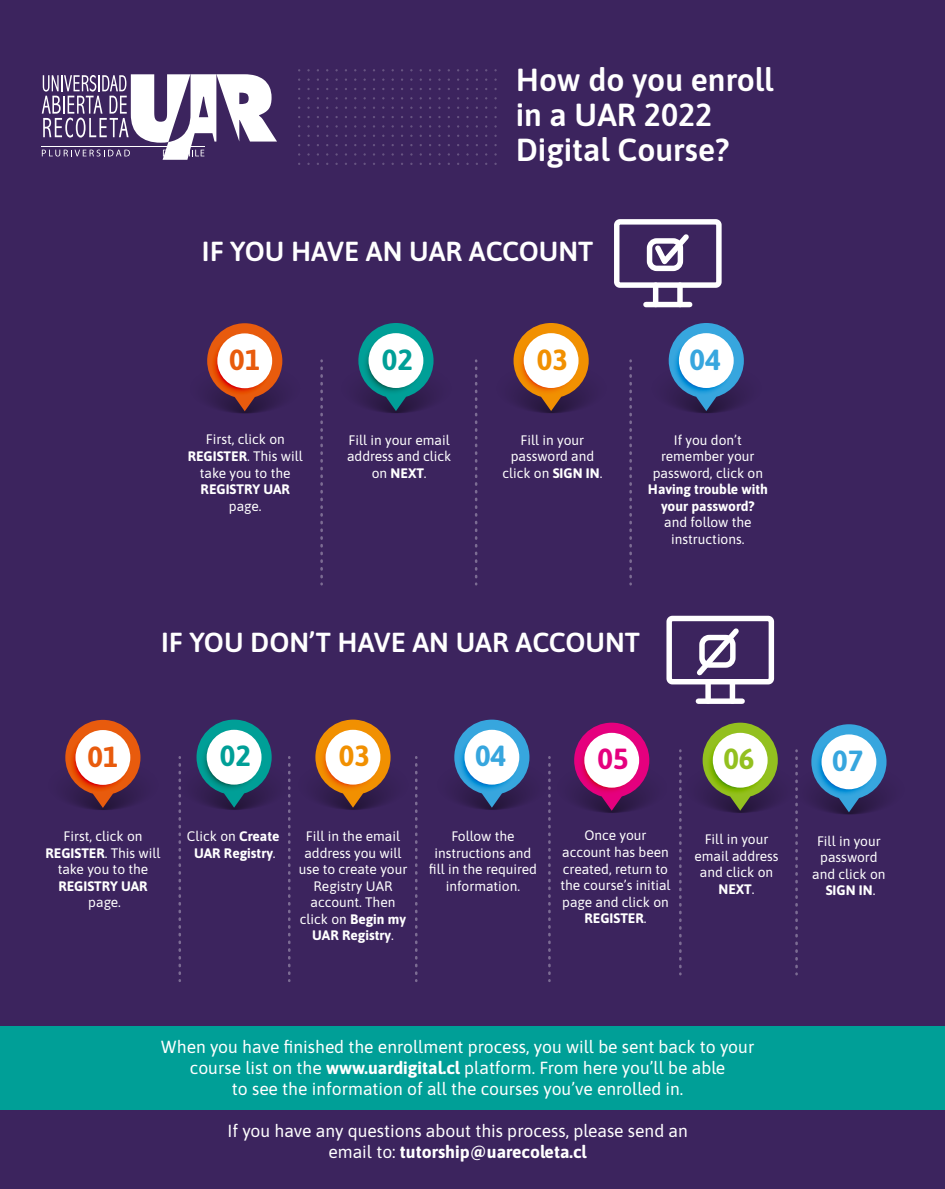
<style>
.page{position:relative;width:945px;height:1189px;background:#fff}
.page>*{position:absolute;margin:0;border:0;box-sizing:border-box;transform-origin:0 0}
.t1{font:31.88px/35px "Asap";color:#fff}
.t2{font:700 29px "Asap";color:#37a6de}
.t3{font:700 29px "Asap";color:#009f97}
.t4{font:700 29px "Asap";color:#f19001}
.t5{font:700 29px "Asap";color:#e85b0d}
.t6{font:700 29px "Asap";color:#e5007e}
.t7{font:700 29px "Asap";color:#93c01f}
.t8{font:27.5px "Asap";color:#fff}
.t9{font:17.5px/21px "Asap";color:#fff;text-align:center}
.t10{font:13.75px/16.5px "Asap";color:#fff;text-align:center}
.t11{font:700 13.75px/16.5px "Asap";color:#fff;text-align:center}
.s1{font-weight:700}
.s2{font-weight:400}
</style>
<div class="page">
<div style="left:0;top:0;width:944px;height:1188px;background:#3c245e"></div>
<div style="left:0;top:1026px;width:944px;height:83px;background:#009f97"></div>
<svg style="left:358px;top:323px;width:75px;height:88px"></svg>
<svg style="left:360px;top:333px;width:63px;height:63px"></svg>
<div style="left:368px;top:333px;width:55px;height:55px;background:#fff;border-radius:50%"></div>
<svg style="left:513px;top:323px;width:75px;height:88px"></svg>
<svg style="left:515px;top:333px;width:63px;height:63px"></svg>
<div style="left:523px;top:333px;width:55px;height:55px;background:#fff;border-radius:50%"></div>
<svg style="left:668px;top:323px;width:75px;height:88px"></svg>
<svg style="left:671px;top:333px;width:62px;height:63px"></svg>
<div style="left:678px;top:333px;width:55px;height:55px;background:#fff;border-radius:50%"></div>
<svg style="left:320px;top:367px;width:3px;height:217px"></svg>
<svg style="left:475px;top:367px;width:2px;height:217px"></svg>
<svg style="left:629px;top:367px;width:3px;height:217px"></svg>
<svg style="left:207px;top:323px;width:75px;height:88px"></svg>
<svg style="left:209px;top:333px;width:63px;height:63px"></svg>
<div style="left:217px;top:333px;width:55px;height:55px;background:#fff;border-radius:50%"></div>
<hr style="left:41px;top:146px;width:163px;height:1px;background:#fff">
<svg style="left:42px;top:74px;width:235px;height:86px"></svg>
<div style="left:614px;top:219px;width:107px;height:69px;border:5px solid #fff;border-radius:3px"></div>
<div style="left:653px;top:285px;width:5px;height:19px;background:#fff"></div>
<div style="left:677px;top:285px;width:5px;height:19px;background:#fff"></div>
<div style="left:646px;top:302px;width:43px;height:5px;background:#fff"></div>
<svg style="left:652px;top:234px;width:37px;height:31px"></svg>
<div style="left:646px;top:238px;width:37px;height:33px;border:5px solid #fff;border-radius:7px"></div>
<svg style="left:196px;top:719px;width:76px;height:88px"></svg>
<svg style="left:199px;top:729px;width:63px;height:63px"></svg>
<div style="left:207px;top:729px;width:54px;height:55px;background:#fff;border-radius:50%"></div>
<svg style="left:315px;top:719px;width:75px;height:88px"></svg>
<svg style="left:317px;top:729px;width:63px;height:63px"></svg>
<div style="left:325px;top:729px;width:55px;height:55px;background:#fff;border-radius:50%"></div>
<svg style="left:454px;top:719px;width:75px;height:88px"></svg>
<svg style="left:456px;top:729px;width:63px;height:63px"></svg>
<div style="left:464px;top:729px;width:55px;height:55px;background:#fff;border-radius:50%"></div>
<svg style="left:178px;top:764px;width:3px;height:217px"></svg>
<svg style="left:288px;top:764px;width:2px;height:217px"></svg>
<svg style="left:415px;top:764px;width:2px;height:217px"></svg>
<svg style="left:548px;top:764px;width:2px;height:217px"></svg>
<svg style="left:574px;top:722px;width:75px;height:88px"></svg>
<svg style="left:576px;top:732px;width:63px;height:63px"></svg>
<div style="left:584px;top:732px;width:55px;height:55px;background:#fff;border-radius:50%"></div>
<svg style="left:702px;top:722px;width:75px;height:88px"></svg>
<svg style="left:704px;top:732px;width:63px;height:63px"></svg>
<div style="left:712px;top:732px;width:55px;height:55px;background:#fff;border-radius:50%"></div>
<svg style="left:811px;top:724px;width:75px;height:88px"></svg>
<svg style="left:813px;top:734px;width:63px;height:63px"></svg>
<div style="left:821px;top:734px;width:55px;height:55px;background:#fff;border-radius:50%"></div>
<svg style="left:679px;top:757px;width:2px;height:217px"></svg>
<svg style="left:795px;top:757px;width:2px;height:217px"></svg>
<svg style="left:65px;top:719px;width:75px;height:88px"></svg>
<svg style="left:68px;top:729px;width:62px;height:63px"></svg>
<div style="left:75px;top:729px;width:55px;height:55px;background:#fff;border-radius:50%"></div>
<div style="left:666px;top:615px;width:108px;height:69px;border:5px solid #fff;border-radius:3px"></div>
<div style="left:705px;top:681px;width:5px;height:20px;background:#fff"></div>
<div style="left:729px;top:681px;width:6px;height:20px;background:#fff"></div>
<div style="left:698px;top:698px;width:44px;height:5px;background:#fff"></div>
<svg style="left:691px;top:628px;width:52px;height:52px"></svg>
<div style="left:699px;top:634px;width:36px;height:33px;border:5px solid #fff;border-radius:7px"></div>
<h1 class="t1" style="left:515px;top:61px;width:259px">How do you enroll in a UAR 2022<br>Digital Course?</h1>
<h3 class="t8" style="left:202px;top:233px;width:393px">IF YOU HAVE AN UAR ACCOUNT</h3>
<h2 class="t5" style="left:229px;top:339px;width:33px">01</h2>
<h2 class="t2" style="left:689px;top:339px;width:33px">04</h2>
<h2 class="t3" style="left:382px;top:339px;width:33px">02</h2>
<h2 class="t4" style="left:537px;top:339px;width:33px">03</h2>
<p class="t10" style="left:188px;top:430px;width:117px">First, click on<br><span class="s1">REGISTER</span>. This will take you to the</p>
<p class="t11" style="left:200px;top:480px;width:91px">REGISTRY UAR</p>
<p class="t10" style="left:229px;top:496px;width:34px">page.</p>
<p class="t10" style="left:347px;top:430px;width:106px">Fill in your email address and click on <span class="s1">NEXT</span>.</p>
<p class="t10" style="left:502px;top:430px;width:102px">Fill in your password and click on <span class="s1">SIGN IN</span>.</p>
<p class="t10" style="left:652px;top:430px;width:112px">If you don’t remember your password, click on</p>
<p class="t11" style="left:648px;top:480px;width:121px">Having trouble with your password?</p>
<p class="t10" style="left:664px;top:513px;width:89px">and follow the instructions.</p>
<h3 class="t8" style="left:161px;top:623px;width:480px">IF YOU DON’T HAVE AN UAR ACCOUNT</h3>
<h2 class="t3" style="left:220px;top:736px;width:33px">02</h2>
<h2 class="t4" style="left:339px;top:736px;width:33px">03</h2>
<h2 class="t2" style="left:475px;top:736px;width:33px">04</h2>
<h2 class="t5" style="left:87px;top:736px;width:33px">01</h2>
<h2 class="t2" style="left:832px;top:740px;width:33px">07</h2>
<h2 class="t6" style="left:597px;top:739px;width:33px">05</h2>
<h2 class="t7" style="left:723px;top:739px;width:33px">06</h2>
<p class="t10" style="left:45px;top:827px;width:117px">First, click on<br><span class="s1">REGISTER</span>. This will take you to the</p>
<p class="t11" style="left:58px;top:876px;width:91px">REGISTRY UAR</p>
<p class="t10" style="left:88px;top:893px;width:34px">page.</p>
<p class="t11" style="left:187px;top:827px;width:94px"><span class="s2">Click on</span> Create<br>UAR Registry<span class="s2">.</span></p>
<p class="t10" style="left:299px;top:827px;width:110px">Fill in the email address you will use to create your<br>Registry UAR account. Then click on <span class="s1">Begin my<br>UAR Registry</span>.</p>
<p class="t10" style="left:429px;top:827px;width:109px">Follow the instructions and fill in the required information.</p>
<p class="t10" style="left:560px;top:826px;width:112px">Once your account has been created, return to the course’s initial page and click on<br><span class="s1">REGISTER</span>.</p>
<p class="t10" style="left:694px;top:830px;width:86px">Fill in your email address and click on<br><span class="s1">NEXT</span>.</p>
<p class="t10" style="left:812px;top:831px;width:75px">Fill in your password and click on<br><span class="s1">SIGN IN</span>.</p>
<p class="t9" style="left:161px;top:1034px;width:595px">When you have finished the enrollment process, you will be sent back to your course list on the <span class="s1">www.uardigital.cl</span> platform. From here you’ll be able<br>to see the information of all the courses you’ve enrolled in.</p>
<p class="t9" style="left:227px;top:1118px;width:461px">If you have any questions about this process, please send an email to: <span class="s1">tutorship@uarecoleta.cl</span></p>
</div>
